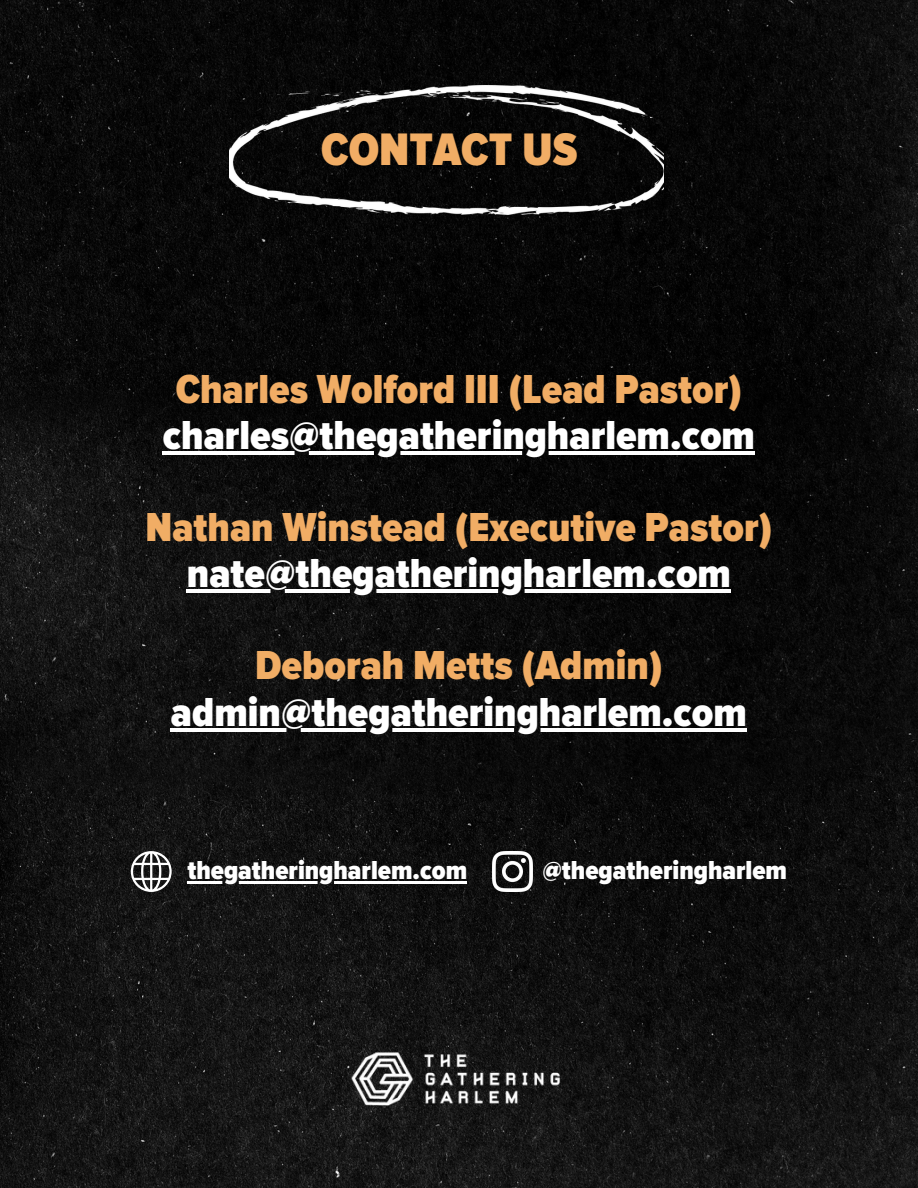
<style>
.page{position:relative;width:918px;height:1188px;background:#fff}
.page>*{position:absolute;margin:0;border:0;box-sizing:border-box;transform-origin:0 0}
.t1{font:900 47.25px "Proxima Nova Cond";color:#f1ad65}
.t2{font:900 42px/92.2px "Proxima Nova Cond";color:#f1ad65;text-align:center}
.t3{font:900 42px/92.2px "Proxima Nova Cond";color:#fff;text-align:center}
.t4{font:900 27px "Proxima Nova Cond";color:#fff}
.s1{color:#fff}
.s2{color:#f1ad65}
</style>
<div class="page">
<img style="left:0;top:0;width:918px;height:1188px">
<img style="left:229px;top:85px;width:434px;height:130px">
<img style="left:350px;top:1040px;width:218px;height:82px">
<img style="left:492px;top:851px;width:41px;height:41px">
<svg style="left:131px;top:851px;width:40px;height:41px"></svg>
<hr style="left:163px;top:451px;width:592px;height:3px;background:#fff">
<hr style="left:187px;top:589px;width:544px;height:4px;background:#fff">
<hr style="left:171px;top:728px;width:576px;height:3px;background:#fff">
<hr style="left:187px;top:881px;width:280px;height:2px;background:#fff">
<h2 class="t1" style="left:321px;top:122px;width:258px">CONTACT US</h2>
<h2 class="t2" style="left:176px;top:344px;width:568px">Charles Wolford III (Lead Pastor)</h2>
<p class="t2" style="left:145px;top:390px;width:629px"><span class="s1">charles@thegatheringharlem.com<br></span>Nathan Winstead (Executive Pastor)</p>
<p class="t3" style="left:187px;top:528px;width:546px">nate@thegatheringharlem.com<br><span class="s2">Deborah Metts (Admin)</span></p>
<p class="t3" style="left:171px;top:666px;width:578px">admin@thegatheringharlem.com</p>
<p class="t4" style="left:187px;top:854px;width:281px">thegatheringharlem.com</p>
<p class="t4" style="left:542px;top:854px;width:246px">@thegatheringharlem</p>
</div>
